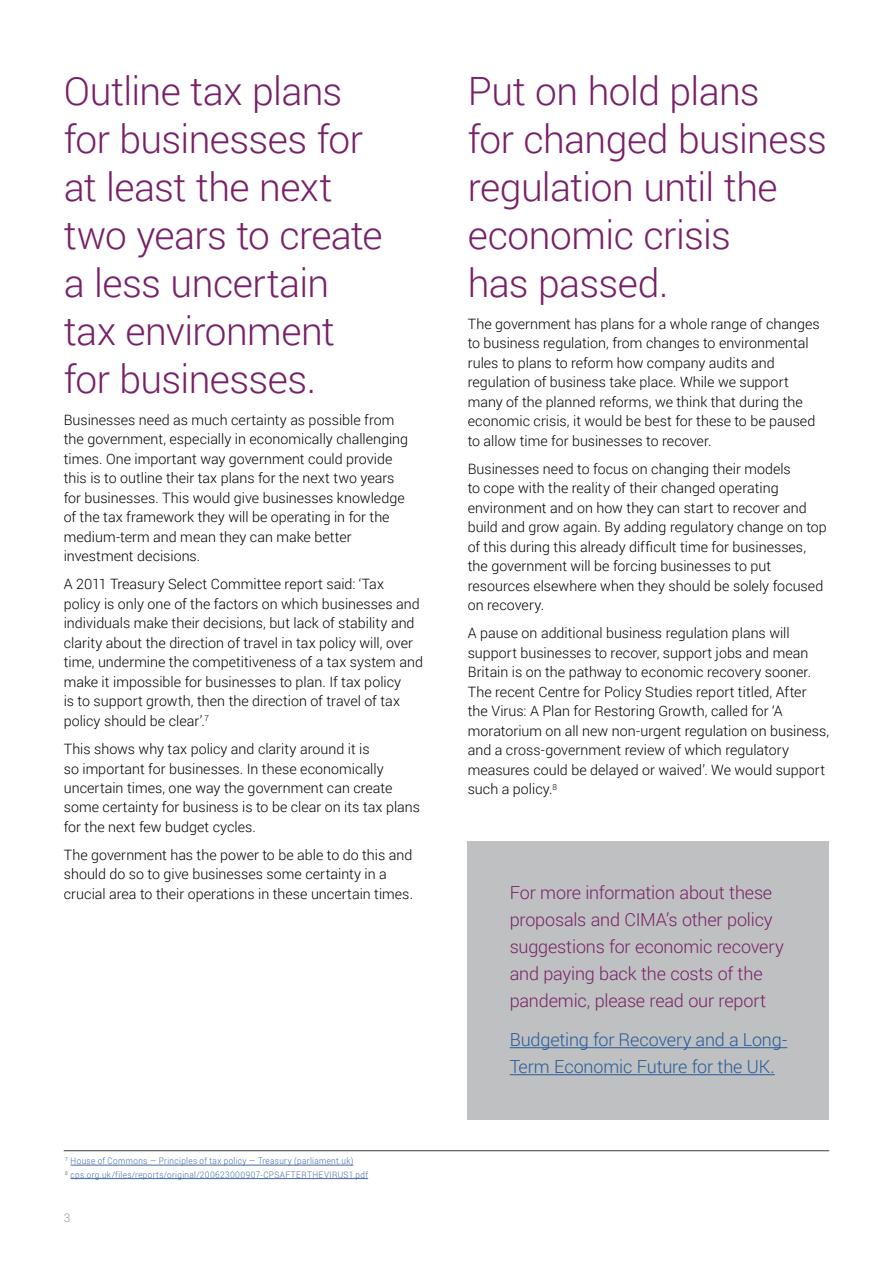
<style>
.page{position:relative;width:893px;height:1263px;background:#fff}
.page>*{position:absolute;margin:0;border:0;box-sizing:border-box;transform-origin:0 0}
.t1{font:300 39px/48px "Roboto";letter-spacing:-.015em;color:#782168}
.t2{font:300 18px/27px "Roboto";letter-spacing:-.01em;color:#782168}
.t3{font:300 18px/27px "Roboto";letter-spacing:-.01em;color:#275b9b}
.t4{font:300 14.25px/19.5px "Roboto";color:#000}
.t5{font:300 12px "Roboto";color:#94969a}
.t6{font:300 9px/13.5px "Roboto";letter-spacing:.045em;color:#3f68a5;scale:.91 1}
</style>
<div class="page">
<hr style="left:64px;top:1150px;width:765px;height:1px;background:#3c3c3b">
<hr style="left:71px;top:1165px;width:282px;height:1px;background:#3f68a5">
<hr style="left:71px;top:1178px;width:297px;height:1px;background:#3f68a5">
<div style="left:468px;top:841px;width:361px;height:279px;background:#bfc0c1"></div>
<hr style="left:510px;top:1047px;width:277px;height:1px;background:#275b9b">
<hr style="left:510px;top:1074px;width:265px;height:1px;background:#275b9b">
<h1 class="t1" style="left:64px;top:65px;width:320px">Outline tax plans for businesses for at least the next two years to create a less uncertain tax environment for businesses.</h1>
<p class="t4" style="left:64px;top:410px;width:346px">Businesses need as much certainty as possible from the government, especially in economically challenging times. One important way government could provide this is to outline their tax plans for the next two years for businesses. This would give businesses knowledge of the tax framework they will be operating in for the medium-term and mean they can make better investment decisions.</p>
<p class="t4" style="left:64px;top:574px;width:361px">A 2011 Treasury Select Committee report said: ‘Tax policy is only one of the factors on which businesses and individuals make their decisions, but lack of stability and clarity about the direction of travel in tax policy will, over time, undermine the competitiveness of a tax system and make it impossible for businesses to plan. If tax policy<br>is to support growth, then the direction of travel of tax policy should be clear’.<sup>7</sup></p>
<p class="t4" style="left:64px;top:739px;width:358px">This shows why tax policy and clarity around it is<br>so important for businesses. In these economically uncertain times, one way the government can create some certainty for business is to be clear on its tax plans for the next few budget cycles.</p>
<p class="t4" style="left:64px;top:845px;width:351px">The government has the power to be able to do this and should do so to give businesses some certainty in a crucial area to their operations in these uncertain times.</p>
<p class="t6" style="left:65px;top:1154px;width:334px"><sup>7</sup> House of Commons — Principles of tax policy — Treasury (parliament.uk)<br><sup>8</sup> cps.org.uk/files/reports/original/200623000907-CPSAFTERTHEVIRUS1.pdf</p>
<p class="t5" style="left:64px;top:1209px;width:8px">3</p>
<h1 class="t1" style="left:468px;top:65px;width:361px">Put on hold plans<br>for changed business regulation until the economic crisis<br>has passed.</h1>
<p class="t4" style="left:468px;top:314px;width:353px">The government has plans for a whole range of changes to business regulation, from changes to environmental rules to plans to reform how company audits and regulation of business take place. While we support many of the planned reforms, we think that during the economic crisis, it would be best for these to be paused to allow time for businesses to recover.</p>
<p class="t4" style="left:468px;top:459px;width:361px">Businesses need to focus on changing their models<br>to cope with the reality of their changed operating environment and on how they can start to recover and build and grow again. By adding regulatory change on top of this during this already difficult time for businesses, the government will be forcing businesses to put resources elsewhere when they should be solely focused on recovery.</p>
<p class="t4" style="left:468px;top:623px;width:363px">A pause on additional business regulation plans will support businesses to recover, support jobs and mean Britain is on the pathway to economic recovery sooner.<br>The recent Centre for Policy Studies report titled, After the Virus: A Plan for Restoring Growth, called for ‘A moratorium on all new non-urgent regulation on business, and a cross-government review of which regulatory measures could be delayed or waived’. We would support such a policy.<sup>8</sup></p>
<p class="t2" style="left:510px;top:878px;width:276px">For more information about these proposals and CIMA’s other policy suggestions for economic recovery and paying back the costs of the pandemic, please read our report</p>
<p class="t3" style="left:510px;top:1026px;width:279px">Budgeting for Recovery and a Long-<br>Term Economic Future for the UK.</p>
</div>
